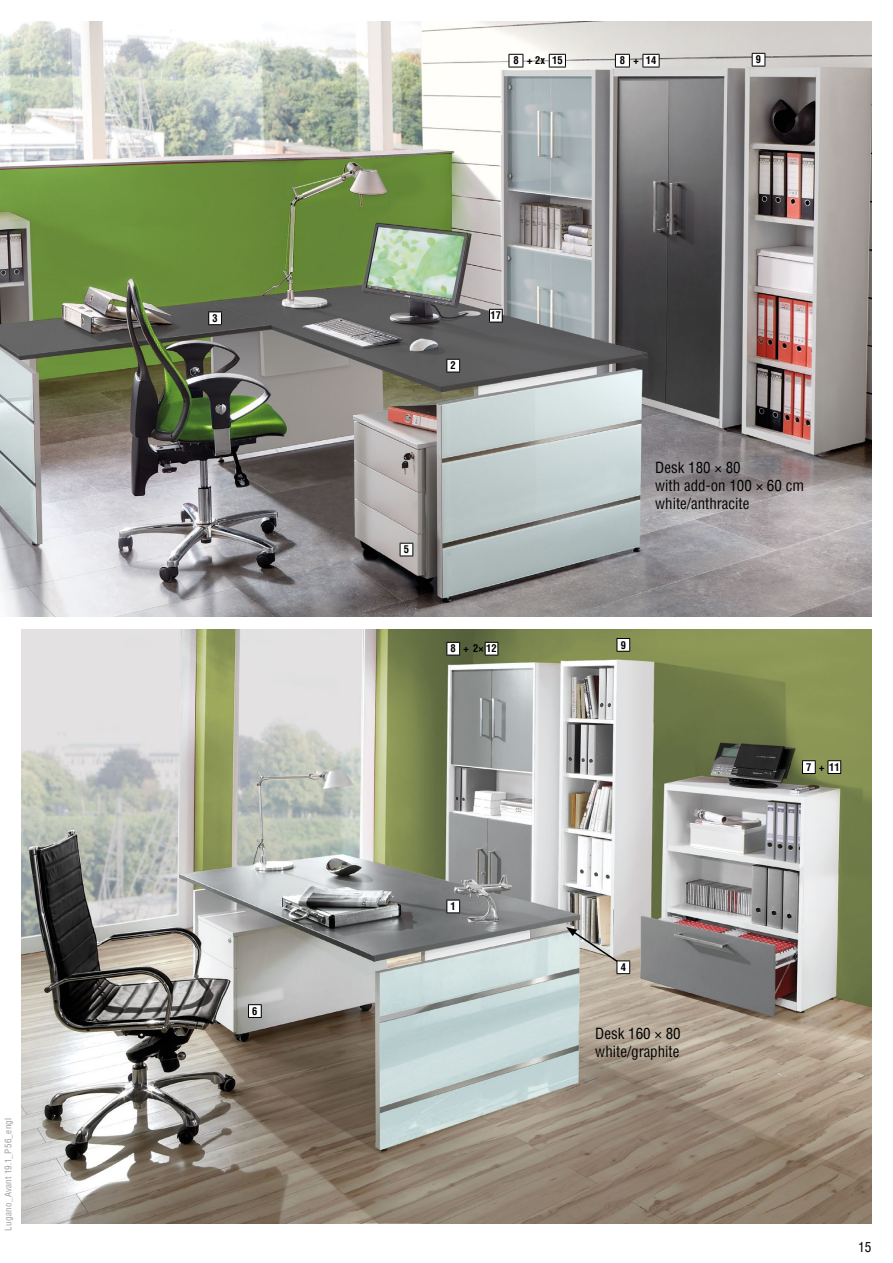
<style>
.page{position:relative;width:893px;height:1263px;background:#fff}
.page>*{position:absolute;margin:0;border:0;box-sizing:border-box;transform-origin:0 0}
.t1{font:condensed 15px/18px "Helvetica";color:#000}
.t2{font:condensed 13.5px "Helvetica";color:#000}
.t3{font:700 condensed 10.5px "Helvetica";color:#000}
.t4{font:700 condensed 10.5px "Helvetica";color:#000}
.t5{font:condensed 9px "Helvetica";letter-spacing:.03em;color:#9d9d9c}
.s1{font-style:inherit}
</style>
<div class="page">
<img style="left:0;top:21px;width:872px;height:596px">
<svg style="left:615px;top:54px;width:45px;height:14px"></svg>
<svg style="left:509px;top:54px;width:57px;height:14px"></svg>
<svg style="left:400px;top:543px;width:13px;height:14px"></svg>
<svg style="left:446px;top:359px;width:14px;height:14px"></svg>
<svg style="left:208px;top:311px;width:14px;height:14px"></svg>
<svg style="left:752px;top:53px;width:14px;height:14px"></svg>
<img style="left:21px;top:629px;width:851px;height:595px">
<svg style="left:802px;top:760px;width:39px;height:14px"></svg>
<svg style="left:617px;top:638px;width:13px;height:14px"></svg>
<svg style="left:446px;top:900px;width:14px;height:13px"></svg>
<svg style="left:248px;top:1004px;width:14px;height:14px"></svg>
<svg style="left:446px;top:642px;width:52px;height:14px"></svg>
<svg style="left:566px;top:927px;width:64px;height:47px;background:#bdbab3"></svg>
<svg style="left:489px;top:309px;width:14px;height:14px"></svg>
<p class="t5" style="left:2px;top:1231px;width:114px;rotate:-90deg">Lugano_Avant 19.1_P56_engl</p>
<p class="t3" style="left:212px;top:311px;width:7px">3</p>
<p class="t3" style="left:252px;top:1004px;width:7px">6</p>
<p class="t3" style="left:513px;top:53px;width:51px">8 + 2x <span class="s1">15</span></p>
<p class="t3" style="left:620px;top:54px;width:38px">8 + <span class="s1">14</span></p>
<p class="t3" style="left:756px;top:53px;width:7px">9</p>
<p class="t3" style="left:451px;top:359px;width:7px">2</p>
<p class="t3" style="left:491px;top:309px;width:12px">17</p>
<p class="t3" style="left:404px;top:542px;width:7px">5</p>
<p class="t4" style="left:451px;top:642px;width:48px">8 + 2<span class="s1">×</span>12</p>
<p class="t3" style="left:451px;top:899px;width:7px">1</p>
<p class="t1" style="left:655px;top:458px;width:150px">Desk 180 × 80<br>with add-on 100 × 60 cm white/anthracite</p>
<p class="t3" style="left:621px;top:638px;width:7px">9</p>
<p class="t3" style="left:806px;top:760px;width:35px">7 +<span class="s1">11</span></p>
<p class="t3" style="left:621px;top:960px;width:7px">4</p>
<p class="t1" style="left:595px;top:1024px;width:87px">Desk 160 × 80 white/graphite</p>
<p class="t2" style="left:858px;top:1238px;width:15px">15</p>
</div>
